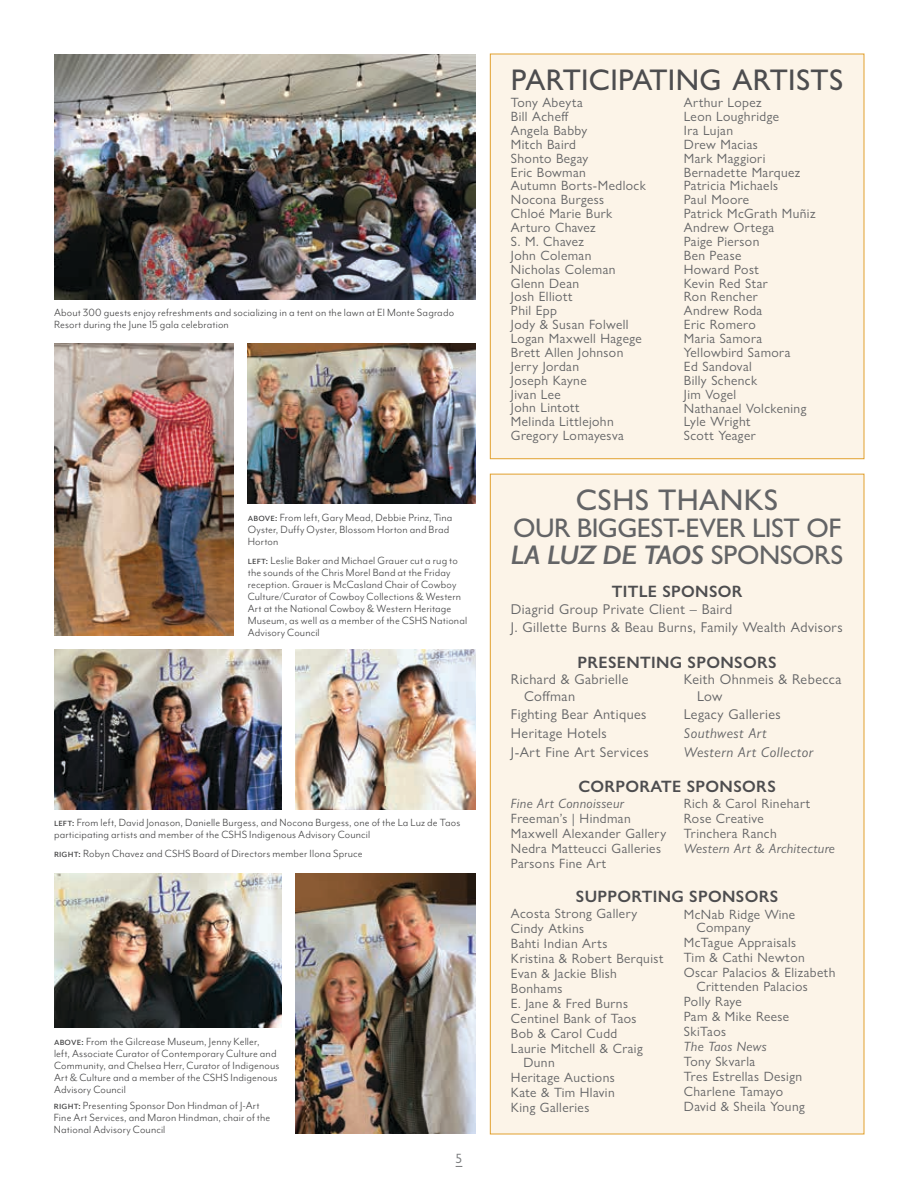
<style>
.page{position:relative;width:918px;height:1188px;background:#fff}
.page>*{position:absolute;margin:0;border:0;box-sizing:border-box;transform-origin:0 0}
.t1{font:500 30px "Gill Sans Nova";letter-spacing:.01em;color:#4d4d4f}
.t2{font:500 30px "Gill Sans Nova";letter-spacing:.01em;color:#636466}
.t3{font:500 27px/27px "Gill Sans Nova";letter-spacing:-.02em;color:#636466}
.t4{font:600 16.5px "Gill Sans Nova";letter-spacing:.02em;color:#4d4d4f}
.t5{font:14.25px/18.6px "Gill Sans Nova";letter-spacing:.03em;color:#636466}
.t6{font:italic 14.25px/18.6px "Gill Sans Nova";letter-spacing:.03em;color:#636466;scale:1.04 1}
.t7{font:13.5px/14px "Gill Sans Nova";letter-spacing:.03em;color:#636466}
.t8{font:italic 13.5px "Gill Sans Nova";letter-spacing:.02em;color:#636466;scale:1.04 1}
.t9{font:13.5px "Gill Sans Nova";color:#77797b}
.t10{font:12px/12px "Mr Eaves Mod OT";letter-spacing:.01em;color:#414142}
.s1{font-style:inherit}
.s2{font-weight:600;font-style:italic}
</style>
<div class="page">
<img style="left:54px;top:54px;width:421px;height:245px">
<img style="left:54px;top:344px;width:180px;height:291px">
<img style="left:248px;top:344px;width:227px;height:160px">
<img style="left:296px;top:874px;width:179px;height:260px">
<img style="left:54px;top:649px;width:227px;height:161px">
<img style="left:296px;top:649px;width:179px;height:161px">
<div style="left:490px;top:54px;width:374px;height:405px;background:#fcf4e8"></div>
<div style="left:490px;top:54px;width:374px;height:405px;border:1px solid #e2a12f"></div>
<div style="left:490px;top:474px;width:374px;height:660px;background:#fcf4e8"></div>
<img style="left:54px;top:874px;width:227px;height:153px">
<p class="t10" style="left:54px;top:306px;width:402px">About 300 guests enjoy refreshments and socializing in a tent on the lawn at El Monte Sagrado<br>Resort during the June 15 gala celebration</p>
<p class="t10" style="left:248px;top:511px;width:206px"><span class="s1">above:</span> From left, Gary Mead, Debbie Prinz, Tina<br>Oyster, Duffy Oyster, Blossom Horton and Brad<br>Horton</p>
<p class="t10" style="left:248px;top:554px;width:221px"><span class="s1">left:</span> Leslie Baker and Michael Grauer cut a rug to the sounds of the Chris Morel Band at the Friday reception. Grauer is McCasland Chair of Cowboy Culture/Curator of Cowboy Collections &amp; Western Art at the National Cowboy &amp; Western Heritage Museum, as well as a member of the CSHS National Advisory Council</p>
<p class="t10" style="left:54px;top:817px;width:408px"><span class="s1">left:</span> From left, David Jonason, Danielle Burgess, and Nocona Burgess, one of the La Luz de Taos participating artists and member of the CSHS Indigenous Advisory Council</p>
<p class="t10" style="left:54px;top:848px;width:310px"><span class="s1">right:</span> Robyn Chavez and CSHS Board of Directors member Ilona Spruce</p>
<p class="t10" style="left:54px;top:1036px;width:227px"><span class="s1">above:</span> From the Gilcrease Museum, Jenny Keller,<br>left, Associate Curator of Contemporary Culture and Community, and Chelsea Herr, Curator of Indigenous Art &amp; Culture and a member of the CSHS Indigenous Advisory Council</p>
<p class="t10" style="left:54px;top:1100px;width:218px"><span class="s1">right:</span> Presenting Sponsor Don Hindman of J-Art<br>Fine Art Services, and Maron Hindman, chair of the<br>National Advisory Council</p>
<p class="t9" style="left:456px;top:1150px;width:8px">5</p>
<h1 class="t1" style="left:511px;top:61px;width:334px">PARTICIPATING ARTISTS</h1>
<p class="t7" style="left:511px;top:95px;width:136px">Tony Abeyta<br>Bill Acheff<br>Angela Babby<br>Mitch Baird<br>Shonto Begay<br>Eric Bowman<br>Autumn Borts-Medlock<br>Nocona Burgess<br>Chloé Marie Burk<br>Arturo Chavez<br>S. M. Chavez<br>John Coleman<br>Nicholas Coleman<br>Glenn Dean<br>Josh Elliott<br>Phil Epp<br>Jody &amp; Susan Folwell<br>Logan Maxwell Hagege<br>Brett Allen Johnson<br>Jerry Jordan<br>Joseph Kayne<br>Jivan Lee<br>John Lintott<br>Melinda Littlejohn<br>Gregory Lomayesva</p>
<p class="t7" style="left:684px;top:96px;width:133px">Arthur Lopez<br>Leon Loughridge<br>Ira Lujan<br>Drew Macias<br>Mark Maggiori<br>Bernadette Marquez<br>Patricia Michaels<br>Paul Moore<br>Patrick McGrath Muñiz<br>Andrew Ortega<br>Paige Pierson<br>Ben Pease<br>Howard Post<br>Kevin Red Star<br>Ron Rencher<br>Andrew Roda<br>Eric Romero<br>Maria Samora<br>Yellowbird Samora<br>Ed Sandoval<br>Billy Schenck<br>Jim Vogel<br>Nathanael Volckening<br>Lyle Wright<br>Scott Yeager</p>
<h1 class="t2" style="left:576px;top:481px;width:204px">CSHS THANKS</h1>
<h2 class="t3" style="left:511px;top:514px;width:334px">OUR BIGGEST-EVER LIST OF<br><span class="s2">LA LUZ DE TAOS</span> SPONSORS</h2>
<p class="t4" style="left:612px;top:581px;width:132px">TITLE SPONSOR</p>
<p class="t5" style="left:511px;top:599px;width:333px">Diagrid Group Private Client – Baird<br>J. Gillette Burns &amp; Beau Burns, Family Wealth Advisors</p>
<p class="t4" style="left:578px;top:652px;width:201px">PRESENTING SPONSORS</p>
<p class="t5" style="left:524px;top:671px;width:106px;line-height:16.5px;text-indent:-13px">Richard &amp; Gabrielle<br>Coffman</p>
<p class="t5" style="left:511px;top:705px;width:139px">Fighting Bear Antiques<br>Heritage Hotels<br>J-Art Fine Art Services</p>
<p class="t5" style="left:697px;top:671px;width:146px;line-height:16.5px;text-indent:-13px">Keith Ohnmeis &amp; Rebecca<br>Low</p>
<p class="t5" style="left:684px;top:705px;width:98px">Legacy Galleries</p>
<p class="t6" style="left:684px;top:724px;width:126px">Southwest Art<br>Western Art Collector</p>
<p class="t4" style="left:578px;top:776px;width:199px">CORPORATE SPONSORS</p>
<p class="t8" style="left:511px;top:795px;width:110px">Fine Art Connoisseur</p>
<p class="t7" style="left:511px;top:811px;width:157px;line-height:15px">Freeman’s | Hindman<br>Maxwell Alexander Gallery<br>Nedra Matteucci Galleries<br>Parsons Fine Art</p>
<p class="t7" style="left:684px;top:796px;width:128px;line-height:15px">Rich &amp; Carol Rinehart<br>Rose Creative<br>Trinchera Ranch</p>
<p class="t8" style="left:684px;top:840px;width:147px">Western Art &amp; Architecture</p>
<p class="t4" style="left:576px;top:887px;width:204px">SUPPORTING SPONSORS</p>
<p class="t7" style="left:511px;top:907px;width:128px">Acosta Strong Gallery</p>
<p class="t7" style="left:511px;top:922px;width:75px">Cindy Atkins</p>
<p class="t7" style="left:511px;top:937px;width:98px">Bahti Indian Arts</p>
<p class="t7" style="left:511px;top:952px;width:154px">Kristina &amp; Robert Berquist</p>
<p class="t7" style="left:511px;top:967px;width:108px">Evan &amp; Jackie Blish</p>
<p class="t7" style="left:511px;top:982px;width:53px">Bonhams</p>
<p class="t7" style="left:511px;top:997px;width:119px">E. Jane &amp; Fred Burns</p>
<p class="t7" style="left:511px;top:1012px;width:127px">Centinel Bank of Taos</p>
<p class="t7" style="left:511px;top:1026px;width:108px">Bob &amp; Carol Cudd</p>
<p class="t7" style="left:511px;top:1041px;width:133px">Laurie Mitchell &amp; Craig</p>
<p class="t7" style="left:523px;top:1055px;width:33px">Dunn</p>
<p class="t7" style="left:511px;top:1070px;width:105px">Heritage Auctions</p>
<p class="t7" style="left:511px;top:1085px;width:105px">Kate &amp; Tim Hlavin</p>
<p class="t7" style="left:511px;top:1100px;width:80px">King Galleries</p>
<p class="t7" style="left:684px;top:907px;width:113px">McNab Ridge Wine</p>
<p class="t7" style="left:696px;top:921px;width:56px">Company</p>
<p class="t7" style="left:684px;top:936px;width:114px">McTague Appraisals</p>
<p class="t7" style="left:684px;top:951px;width:122px">Tim &amp; Cathi Newton</p>
<p class="t7" style="left:684px;top:966px;width:153px">Oscar Palacios &amp; Elizabeth</p>
<p class="t7" style="left:696px;top:979px;width:113px">Crittenden Palacios</p>
<p class="t7" style="left:684px;top:994px;width:59px">Polly Raye</p>
<p class="t7" style="left:684px;top:1009px;width:107px">Pam &amp; Mike Reese</p>
<p class="t7" style="left:684px;top:1024px;width:44px">SkiTaos</p>
<p class="t8" style="left:684px;top:1038px;width:81px">The Taos News</p>
<p class="t7" style="left:684px;top:1054px;width:122px;line-height:15px">Tony Skvarla<br>Tres Estrellas Design<br>Charlene Tamayo<br>David &amp; Sheila Young</p>
</div>
